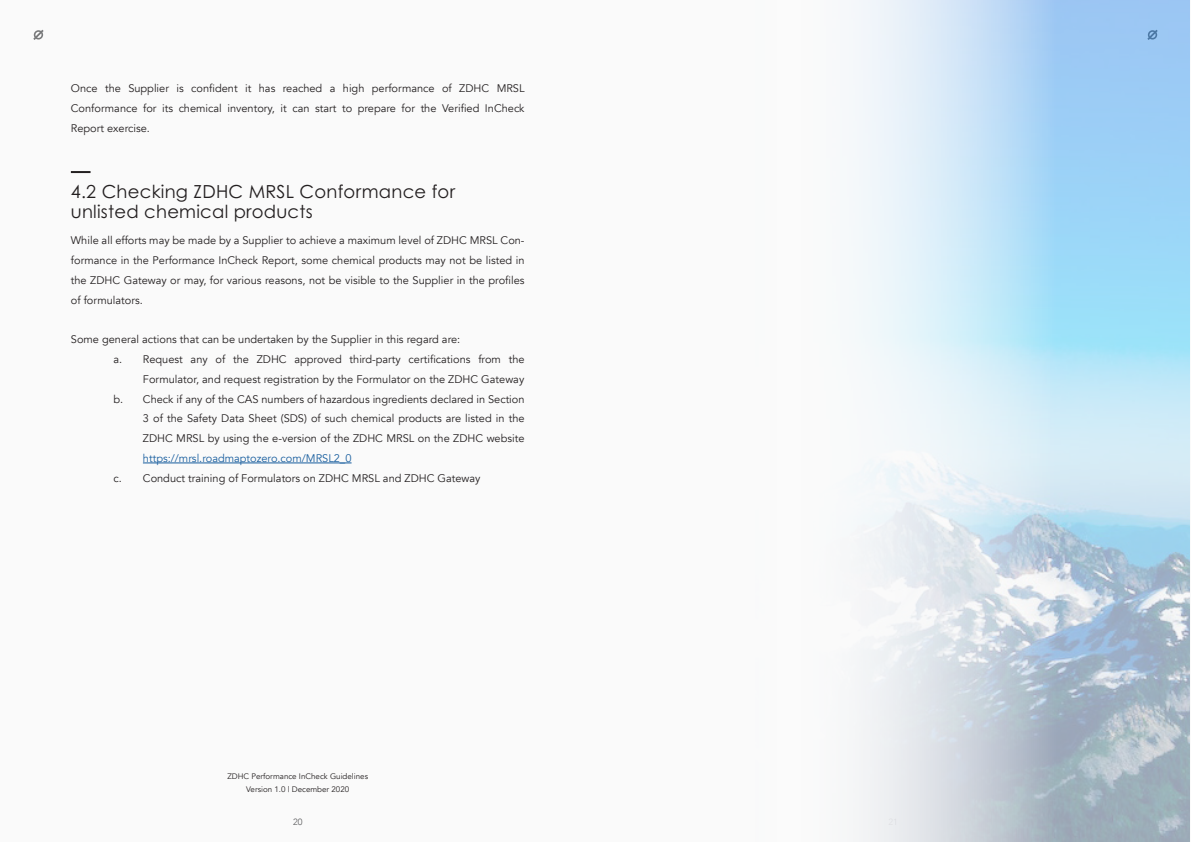
<style>
.page{position:relative;width:1191px;height:842px;background:#fafafa}
.page>*{position:absolute;margin:0;border:0;box-sizing:border-box;transform-origin:0 0}
.t1{font:18px "Century Gothic Pro";letter-spacing:.015em;color:#231f20}
.t2{font:11px/19.8px "Avenir";color:#231f20;text-align:justify}
.t3{font:300 9px "Avenir";color:#57585a}
.t4{font:8px/13.2px "Avenir";color:#231f20;text-align:center}
.s1{color:#175d9e}
</style>
<div class="page">
<svg style="left:33px;top:30px;width:11px;height:10px"></svg>
<hr style="left:143px;top:463px;width:208px;height:1px;background:#175d9e">
<hr style="left:71px;top:171px;width:20px;height:2px;background:#231f20">
<img style="left:1057px;top:0;width:132px;height:841px">
<svg style="left:878px;top:0;width:179px;height:842px"></svg>
<p class="t2" style="left:71px;top:79px;width:455px">Once the Supplier is confident it has reached a high performance of ZDHC MRSL Conformance for its chemical inventory, it can start to prepare for the Verified InCheck Report exercise.</p>
<p class="t1" style="left:71px;top:181px;width:386px">4.2 Checking ZDHC MRSL Conformance for</p>
<p class="t1" style="left:71px;top:200px;width:243px">unlisted chemical products</p>
<p class="t2" style="left:71px;top:231px;width:455px">While all efforts may be made by a Supplier to achieve a maximum level of ZDHC MRSL Con&shy;formance in the Performance InCheck Report, some chemical products may not be listed in the ZDHC Gateway or may, for various reasons, not be visible to the Supplier in the profiles of formulators.</p>
<p class="t2" style="left:71px;top:330px;width:391px">Some general actions that can be undertaken by the Supplier in this regard are:</p>
<p class="t2" style="left:113px;top:350px;width:413px;text-align:right">a. Request any of the ZDHC approved third-party certifications from the<br>Formulator, and request registration by the Formulator on the ZDHC Gateway</p>
<p class="t2" style="left:143px;top:389px;width:383px;text-indent:-29px">b. Check if any of the CAS numbers of hazardous ingredients declared in Section 3 of the Safety Data Sheet (SDS) of such chemical products are listed in the ZDHC MRSL by using the e-version of the ZDHC MRSL on the ZDHC website <span class="s1">https://mrsl.roadmaptozero.com/MRSL2_0</span></p>
<p class="t2" style="left:113px;top:468px;width:369px">c. Conduct training of Formulators on ZDHC MRSL and ZDHC Gateway</p>
<p class="t4" style="left:227px;top:770px;width:142px">ZDHC Performance InCheck Guidelines<br>Version 1.0 | December 2020</p>
<p class="t3" style="left:293px;top:817px;width:11px">20</p>
</div>
